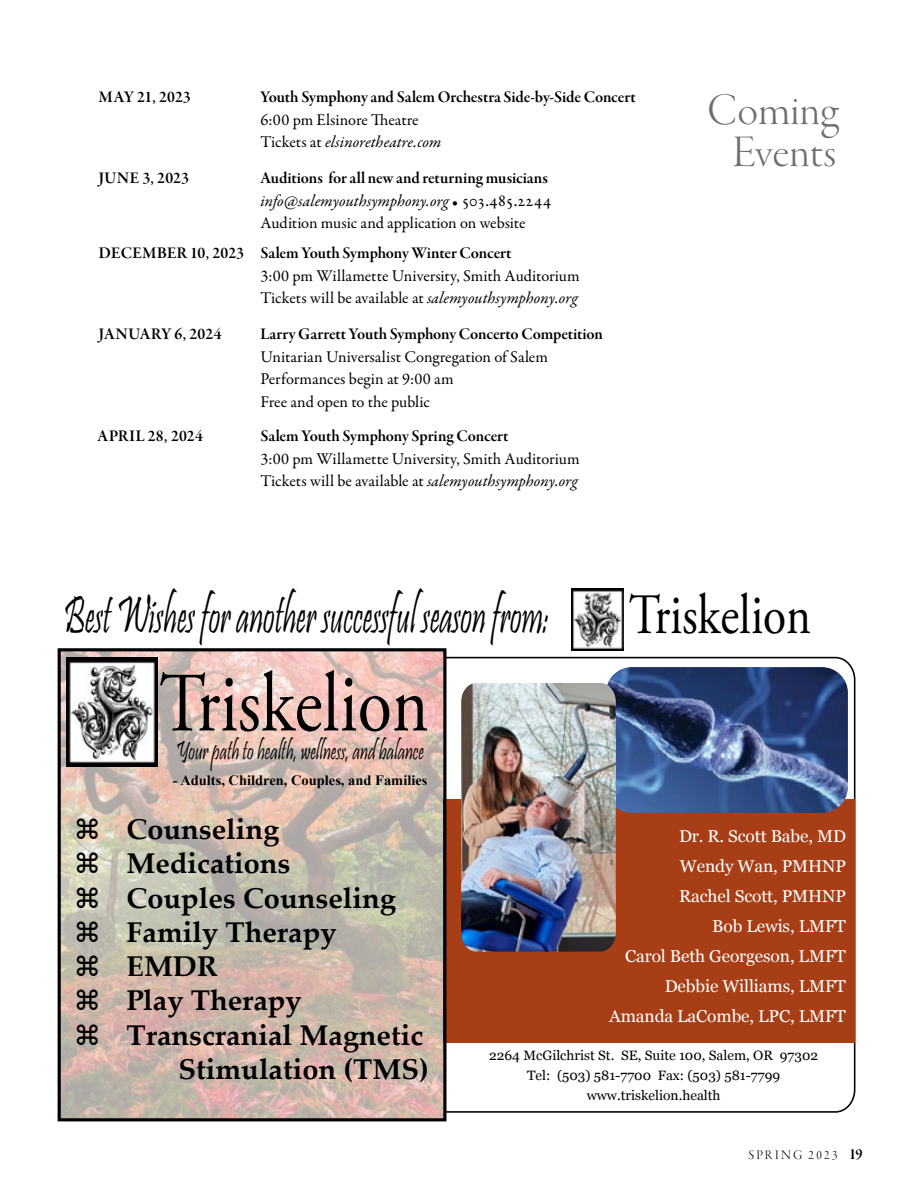
<style>
.page{position:relative;width:918px;height:1188px;background:#fff}
.page>*{position:absolute;margin:0;border:0;box-sizing:border-box;transform-origin:0 0}
.t1{font:84.3px "Adobe Garamond Pro";color:#000;scale:.83 1}
.t2{font:57px "Adobe Garamond Pro";color:#000;scale:.83 1}
.t3{font:53.85px "Pristina";color:#000;scale:.61 1}
.t4{font:46.5px/42px "Garamond Premr Pro Lt Disp";color:#6d6e71;text-align:center}
.t5{font:700 28.5px "Palatino Linotype";color:#000}
.t6{font:27.15px "Pristina";color:#000;scale:.69 1}
.t7{font:17.1px/30px "Georgia";letter-spacing:-.005em;color:#fff;text-align:right}
.t8{font:16.5px/22.5px "Garamond Premr Pro";color:#000}
.t9{font:16.5px "Garamond Premr Pro Smbd Subh";letter-spacing:.005em;color:#000}
.t10{font:16.5px "Garamond Premr Pro Smbd Subh";letter-spacing:-.015em;color:#000}
.t11{font:16.5px "Garamond Premr Pro Smbd Subh";letter-spacing:.025em;color:#000}
.t12{font:700 14.25px "Times New Roman";color:#000}
.t13{font:13.5px/20px "Georgia";color:#000;text-align:center}
.t14{font:13.5px "Garamond Premr Pro Lt Disp";letter-spacing:.16em;color:#000}
.s1{font-style:italic}
.s2{font-size:13.5px}
.s3{font-size:18px}
.s4{font-family:"Garamond Premr Pro Smbd Disp";font-size:16.5px}
</style>
<div class="page">
<svg style="left:446px;top:656px;width:410px;height:458px"></svg>
<div style="left:443px;top:799px;width:412px;height:244px;background:#a73e15"></div>
<img style="left:62px;top:652px;width:380px;height:465px">
<img style="left:606px;top:667px;width:242px;height:146px">
<img style="left:66px;top:658px;width:91px;height:109px">
<img style="left:461px;top:683px;width:155px;height:269px">
<img style="left:572px;top:589px;width:52px;height:61px">
<div style="left:58px;top:648px;width:388px;height:473px;border:3px solid #000"></div>
<svg style="left:77px;top:818px;width:21px;height:21px"></svg>
<svg style="left:77px;top:852px;width:21px;height:21px"></svg>
<svg style="left:77px;top:887px;width:21px;height:21px"></svg>
<svg style="left:77px;top:921px;width:21px;height:21px"></svg>
<svg style="left:77px;top:955px;width:21px;height:21px"></svg>
<svg style="left:77px;top:990px;width:21px;height:20px"></svg>
<svg style="left:77px;top:1024px;width:21px;height:21px"></svg>
<p class="t9" style="left:99px;top:87px;width:93px">MAY 21, 2023</p>
<p class="t10" style="left:260px;top:87px;width:377px">Youth Symphony and Salem Orchestra Side-by-Side Concert</p>
<p class="t8" style="left:260px;top:109px;width:182px">6:00 pm Elsinore Theatre<br>Tickets at <span class="s1">elsinoretheatre.com</span></p>
<p class="t11" style="left:99px;top:168px;width:92px">JUNE 3, 2023</p>
<p class="t9" style="left:260px;top:168px;width:289px">Auditions for all new and returning musicians</p>
<p class="t8" style="left:260px;top:190px;width:293px"><span class="s1">info@salemyouthsymphony.org</span> <span class="s2">•</span> <span class="s3">503.485.2244<br></span>Audition music and application on website</p>
<p class="t9" style="left:99px;top:243px;width:414px">DECEMBER 10, 2023 Salem Youth Symphony Winter Concert</p>
<p class="t8" style="left:260px;top:265px;width:321px">3:00 pm Willamette University, Smith Auditorium<br>Tickets will be available at <span class="s1">salemyouthsymphony.org</span></p>
<p class="t9" style="left:99px;top:324px;width:124px">JANUARY 6, 2024</p>
<p class="t9" style="left:260px;top:324px;width:344px">Larry Garrett Youth Symphony Concerto Competition</p>
<p class="t8" style="left:260px;top:346px;width:289px">Unitarian Universalist Congregation of Salem<br>Performances begin at 9:00 am<br>Free and open to the public</p>
<p class="t9" style="left:98px;top:426px;width:107px">APRIL 28, 2024</p>
<p class="t9" style="left:260px;top:426px;width:250px">Salem Youth Symphony Spring Concert</p>
<p class="t8" style="left:260px;top:448px;width:321px">3:00 pm Willamette University, Smith Auditorium<br>Tickets will be available at <span class="s1">salemyouthsymphony.org</span></p>
<h3 class="t4" style="left:707px;top:90px;width:133px">Coming<br>Events</h3>
<h3 class="t3" style="left:64px;top:585px;width:798px">Best Wishes for another successful season from:</h3>
<h2 class="t2" style="left:629px;top:581px;width:221px">Triskelion</h2>
<h1 class="t1" style="left:160px;top:653px;width:326px">Triskelion</h1>
<h3 class="t6" style="left:176px;top:735px;width:361px">Your path to health, wellness, and balance</h3>
<p class="t12" style="left:173px;top:770px;width:256px">- Adults, Children, Couples, and Families</p>
<h3 class="t5" style="left:126px;top:809px;width:154px">Counseling</h3>
<h3 class="t5" style="left:126px;top:843px;width:166px">Medications</h3>
<h3 class="t5" style="left:126px;top:878px;width:271px">Couples Counseling</h3>
<h3 class="t5" style="left:126px;top:912px;width:212px">Family Therapy</h3>
<h3 class="t5" style="left:126px;top:946px;width:93px">EMDR</h3>
<h3 class="t5" style="left:126px;top:981px;width:177px">Play Therapy</h3>
<h3 class="t5" style="left:126px;top:1015px;width:298px">Transcranial Magnetic</h3>
<h3 class="t5" style="left:179px;top:1049px;width:252px">Stimulation (TMS)</h3>
<p class="t7" style="left:609px;top:822px;width:238px">Dr. R. Scott Babe, MD<br>Wendy Wan, PMHNP<br>Rachel Scott, PMHNP<br>Bob Lewis, LMFT<br>Carol Beth Georgeson, LMFT<br>Debbie Williams, LMFT<br>Amanda LaCombe, LPC, LMFT</p>
<p class="t13" style="left:489px;top:1045px;width:331px">2264 McGilchrist St. SE, Suite 100, Salem, OR 97302<br>Tel: (503) 581-7700 Fax: (503) 581-7799 www.triskelion.health</p>
<p class="t14" style="left:748px;top:1147px;width:116px">SPRING 2023 <span class="s4">19</span></p>
</div>
